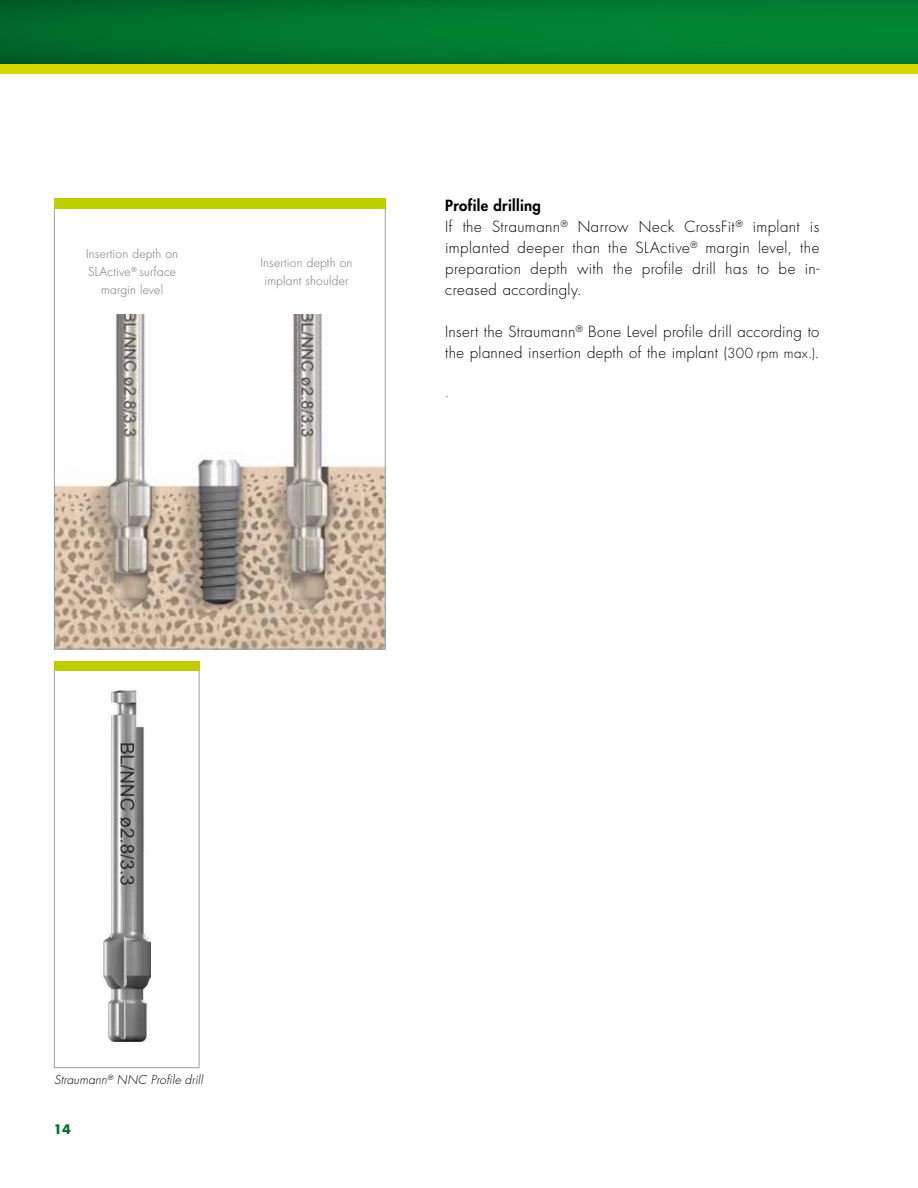
<style>
.page{position:relative;width:918px;height:1188px;background:#fff}
.page>*{position:absolute;margin:0;border:0;box-sizing:border-box;transform-origin:0 0}
.t1{font:300 15px/21px "Futura LT";letter-spacing:.025em;color:#000}
.t2{font:300 13.5px "Futura LT";color:#e2007a}
.t3{font:700 12.75px "Futura LT";color:#00722d}
.t4{font:300 12px/18px "Futura LT";letter-spacing:.02em;color:#707172;text-align:center}
.t5{font:italic 300 12px "Futura Std";letter-spacing:.015em;color:#000}
.s1{font-weight:800}
.s2{font-size:13.5px}
</style>
<div class="page">
<img style="left:56px;top:315px;width:328px;height:332px">
<div style="left:54px;top:198px;width:332px;height:11px;background:#bdcd00"></div>
<img style="left:103px;top:690px;width:47px;height:351px">
<div style="left:54px;top:670px;width:145px;height:398px;border:1px solid #9c9e9f"></div>
<div style="left:54px;top:662px;width:145px;height:9px;background:#bdcd00"></div>
<div style="left:0;top:0;width:918px;height:74px;background:linear-gradient(to right,#006829,#008834)"></div>
<div style="left:0;top:64px;width:918px;height:10px;background:#d4d700"></div>
<p class="t4" style="left:86px;top:245px;width:93px">Insertion depth on<br>SLActive<sup>®</sup> surface margin level</p>
<p class="t4" style="left:260px;top:254px;width:93px">Insertion depth on implant shoulder</p>
<p class="t1" style="left:445px;top:196px;width:376px"><span class="s1">Profile drilling<br></span>If the Straumann<sup>®</sup> Narrow Neck CrossFit<sup>®</sup> implant is implanted deeper than the SLActive<sup>®</sup> margin level, the preparation depth with the profile drill has to be in&shy;creased accordingly.</p>
<p class="t1" style="left:445px;top:322px;width:376px">Insert the Straumann<sup>®</sup> Bone Level profile drill according to the planned insertion depth of the implant (<span class="s2">300 rpm max.)</span>.</p>
<p class="t2" style="left:445px;top:384px;width:6px">.</p>
<p class="t5" style="left:54px;top:1073px;width:150px">Straumann<sup>®</sup> NNC Profile drill</p>
<p class="t3" style="left:53px;top:1121px;width:19px">14</p>
</div>
